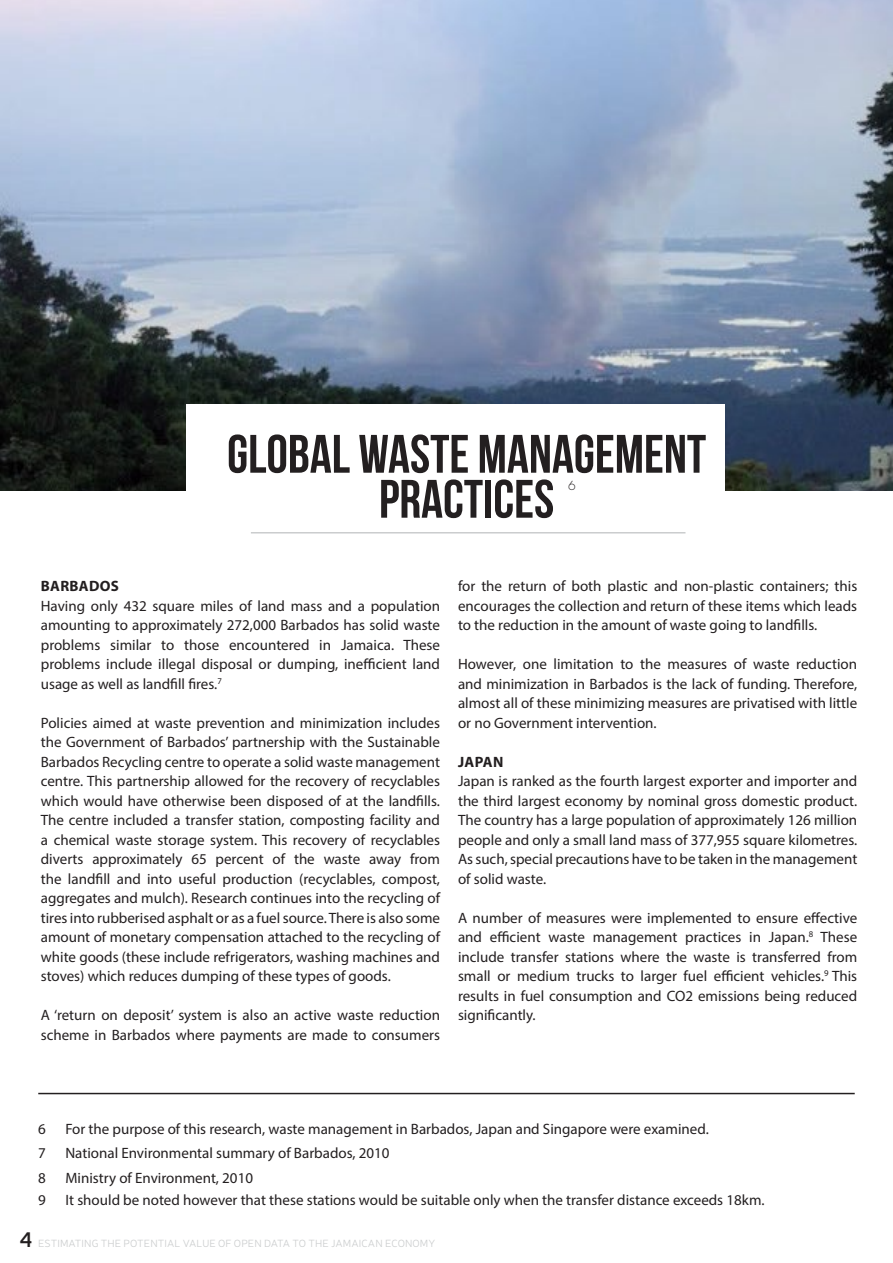
<style>
.page{position:relative;width:893px;height:1263px;background:#fff}
.page>*{position:absolute;margin:0;border:0;box-sizing:border-box;transform-origin:0 0}
.t1{font:54px/45px "Bebas Neue";color:#231f20;text-align:center}
.t2{font:15px/19.5px "Myriad Pro";color:#231f20;text-align:justify}
.t3{font:700 15px "Myriad Pro";letter-spacing:.02em;color:#231f20}
.t4{font:300 12.3px "Futura Std";color:#231f20}
.t5{font:300 10.5px "Neris";letter-spacing:.01em;color:#cbcdce}
.s1{font-weight:600;font-size:21px;color:#231f20}
</style>
<div class="page">
<img style="left:0;top:0;width:893px;height:491px">
<div style="left:186px;top:404px;width:539px;height:129px;background:#fff"></div>
<hr style="left:251px;top:532px;width:434px;height:1px;background:#cbcdce">
<hr style="left:38px;top:1093px;width:817px;height:1px;background:#231f20">
<h1 class="t1" style="left:227px;top:431px;width:481px">GLOBAL WASTE MANAGEMENT<br>PRACTICES</h1>
<p class="t4" style="left:568px;top:478px;width:9px">6</p>
<p class="t3" style="left:41px;top:576px;width:78px">BARBADOS</p>
<p class="t2" style="left:41px;top:596px;width:401px">Having only 432 square miles of land mass and a population amounting to approximately 272,000 Barbados has solid waste problems similar to those encountered in Jamaica. These problems include illegal disposal or dumping, inefficient land usage as well as landfill fires.<sup>7</sup></p>
<p class="t2" style="left:41px;top:713px;width:401px">Policies aimed at waste prevention and minimization includes the Government of Barbados’ partnership with the Sustainable Barbados Recycling centre to operate a solid waste management centre. This partnership allowed for the recovery of recyclables which would have otherwise been disposed of at the landfills.<br>The centre included a transfer station, composting facility and a chemical waste storage system. This recovery of recyclables diverts approximately 65 percent of the waste away from the landfill and into useful production (recyclables, compost, aggregates and mulch). Research continues into the recycling of tires into rubberised asphalt or as a fuel source. There is also some amount of monetary compensation attached to the recycling of white goods (these include refrigerators, washing machines and stoves) which reduces dumping of these types of goods.</p>
<p class="t2" style="left:41px;top:1005px;width:401px">A ‘return on deposit’ system is also an active waste reduction scheme in Barbados where payments are made to consumers</p>
<p class="t2" style="left:458px;top:576px;width:401px">for the return of both plastic and non-plastic containers; this encourages the collection and return of these items which leads to the reduction in the amount of waste going to landfills.</p>
<p class="t2" style="left:458px;top:654px;width:401px">However, one limitation to the measures of waste reduction and minimization in Barbados is the lack of funding. Therefore, almost all of these minimizing measures are privatised with little or no Government intervention.</p>
<p class="t3" style="left:458px;top:752px;width:47px">JAPAN</p>
<p class="t2" style="left:458px;top:771px;width:401px">Japan is ranked as the fourth largest exporter and importer and the third largest economy by nominal gross domestic product.<br>The country has a large population of approximately 126 million people and only a small land mass of 377,955 square kilometres.<br>As such, special precautions have to be taken in the management of solid waste.</p>
<p class="t2" style="left:458px;top:908px;width:401px">A number of measures were implemented to ensure effective and efficient waste management practices in Japan.<sup>8</sup> These include transfer stations where the waste is transferred from small or medium trucks to larger fuel efficient vehicles.<sup>9</sup> This results in fuel consumption and CO2 emissions being reduced significantly.</p>
<p class="t2" style="left:38px;top:1118px;width:9px">6</p>
<p class="t2" style="left:38px;top:1168px;width:9px">8</p>
<p class="t2" style="left:38px;top:1143px;width:9px">7</p>
<p class="t2" style="left:38px;top:1190px;width:9px">9</p>
<p class="t2" style="left:65px;top:1118px;width:645px">For the purpose of this research, waste management in Barbados, Japan and Singapore were examined.</p>
<p class="t2" style="left:65px;top:1168px;width:189px">Ministry of Environment, 2010</p>
<p class="t2" style="left:65px;top:1143px;width:326px">National Environmental summary of Barbados, 2010</p>
<p class="t2" style="left:65px;top:1190px;width:701px">It should be noted however that these stations would be suitable only when the transfer distance exceeds 18km.</p>
<p class="t5" style="left:19px;top:1236px;width:222px"><span class="s1">4</span> ESTIMATING THE POTENTIAL VALUE OF OPE</p>
<p class="t5" style="left:254px;top:1236px;width:182px">N DATA TO THE JAMAICAN ECONOMY</p>
</div>
